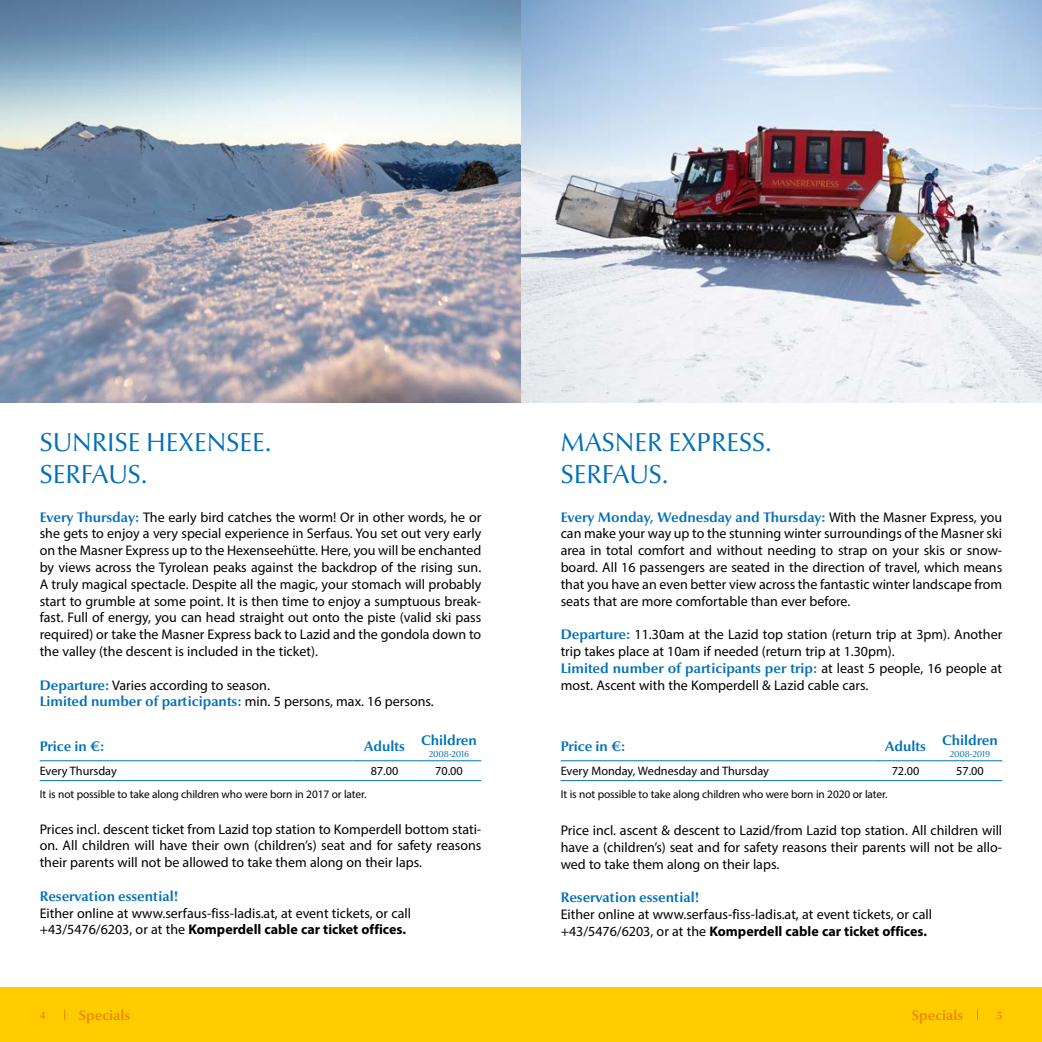
<style>
.page{position:relative;width:1042px;height:1042px;background:#fff}
.page>*{position:absolute;margin:0;border:0;box-sizing:border-box;transform-origin:0 0}
.t1{font:26.25px/31.5px "Optima Nova LT Pro";color:#0070ba}
.t2{font:14px/16.8px "Myriad Pro";color:#000;text-align:justify}
.t3{font:700 14px "Optima Nova LT Pro";color:#0070ba}
.t4{font:700 14px "Optima Nova LT Pro";color:#f18700}
.t5{font:12.25px "Myriad Pro";color:#000}
.t6{font:11.38px "Myriad Pro";letter-spacing:-.01em;color:#000}
.t7{font:700 10.5px "Optima Nova LT Pro";color:#f18700}
.t8{font:8.75px "Optima Nova LT Pro";letter-spacing:-.02em;color:#0070ba}
.s1{font-family:"Optima Nova LT Pro";font-weight:700;color:#0070ba}
.s2{font-family:"Myriad Pro";font-weight:400;color:#000}
.s3{font-weight:700}
</style>
<div class="page">
<div style="left:521px;top:987px;width:521px;height:55px;background:#fc0"></div>
<div style="left:0;top:987px;width:521px;height:55px;background:#fc0"></div>
<img style="left:0;top:0;width:521px;height:403px">
<hr style="left:40px;top:760px;width:312px;height:1px;background:#0070ba">
<hr style="left:352px;top:760px;width:65px;height:1px;background:#0070ba">
<hr style="left:417px;top:760px;width:64px;height:1px;background:#0070ba">
<hr style="left:40px;top:780px;width:312px;height:1px;background:#0070ba">
<hr style="left:352px;top:780px;width:65px;height:1px;background:#0070ba">
<hr style="left:417px;top:780px;width:64px;height:1px;background:#0070ba">
<img style="left:521px;top:0;width:521px;height:403px">
<hr style="left:561px;top:760px;width:312px;height:1px;background:#0070ba">
<hr style="left:873px;top:760px;width:65px;height:1px;background:#0070ba">
<hr style="left:938px;top:760px;width:64px;height:1px;background:#0070ba">
<hr style="left:561px;top:780px;width:312px;height:1px;background:#0070ba">
<hr style="left:873px;top:780px;width:65px;height:1px;background:#0070ba">
<hr style="left:938px;top:780px;width:64px;height:1px;background:#0070ba">
<h1 class="t1" style="left:40px;top:426px;width:233px">SUNRISE HEXENSEE.<br>SERFAUS.</h1>
<p class="t2" style="left:40px;top:508px;width:443px"><span class="s1">Every Thursday:</span> The early bird catches the worm! Or in other words, he or she gets to enjoy a very special experience in Serfaus. You set out very early on the Masner Express up to the Hexenseehütte. Here, you will be enchanted by views across the Tyrolean peaks against the backdrop of the rising sun.<br>A truly magical spectacle. Despite all the magic, your stomach will probably start to grumble at some point. It is then time to enjoy a sumptuous break&shy;fast. Full of energy, you can head straight out onto the piste (valid ski pass required) or take the Masner Express back to Lazid and the gondola down to the valley (the descent is included in the ticket).</p>
<p class="t2" style="left:40px;top:676px;width:232px"><span class="s1">Departure:</span> Varies according to season.</p>
<p class="t3" style="left:40px;top:693px;width:396px">Limited number of participants: <span class="s2">min. 5 persons, max. 16 persons.</span></p>
<p class="t3" style="left:40px;top:737px;width:66px">Price in €:</p>
<p class="t3" style="left:364px;top:731px;width:114px">Adults Children</p>
<p class="t8" style="left:429px;top:748px;width:42px">2008-2016</p>
<p class="t5" style="left:40px;top:763px;width:79px">Every Thursday</p>
<p class="t5" style="left:371px;top:763px;width:29px">87.00</p>
<p class="t5" style="left:435px;top:763px;width:29px">70.00</p>
<p class="t6" style="left:40px;top:787px;width:328px">It is not possible to take along children who were born in 2017 or later.</p>
<p class="t2" style="left:40px;top:820px;width:443px">Prices incl. descent ticket from Lazid top station to Komperdell bottom stati&shy;on. All children will have their own (children’s) seat and for safety reasons their parents will not be allowed to take them along on their laps.</p>
<p class="t3" style="left:40px;top:887px;width:140px">Reservation essential!</p>
<p class="t2" style="left:40px;top:904px;width:373px">Either online at www.serfaus-fiss-ladis.at, at event tickets, or call +43/5476/6203, or at the <span class="s3">Komperdell cable car ticket offices.</span></p>
<h1 class="t1" style="left:561px;top:426px;width:213px">MASNER EXPRESS.<br>SERFAUS.</h1>
<p class="t3" style="left:561px;top:508px;width:443px">Every Monday, Wednesday and Thursday: <span class="s2">With the Masner Express, you</span></p>
<p class="t2" style="left:561px;top:525px;width:443px">can make your way up to the stunning winter surroundings of the Masner ski area in total comfort and without needing to strap on your skis or snow&shy;board. All 16 passengers are seated in the direction of travel, which means that you have an even better view across the fantastic winter landscape from seats that are more comfortable than ever before.</p>
<p class="t2" style="left:561px;top:626px;width:443px"><span class="s1">Departure:</span> 11.30am at the Lazid top station (return trip at 3pm). Another trip takes place at 10am if needed (return trip at 1.30pm).</p>
<p class="t3" style="left:561px;top:659px;width:443px">Limited number of participants per trip: <span class="s2">at least 5 people, 16 people at</span></p>
<p class="t2" style="left:561px;top:676px;width:309px">most. Ascent with the Komperdell &amp; Lazid cable cars.</p>
<p class="t3" style="left:561px;top:737px;width:66px">Price in €:</p>
<p class="t3" style="left:885px;top:731px;width:114px">Adults Children</p>
<p class="t8" style="left:950px;top:748px;width:42px">2008-2019</p>
<p class="t5" style="left:561px;top:763px;width:210px">Every Monday, Wednesday and Thursday</p>
<p class="t5" style="left:891px;top:763px;width:29px">72.00</p>
<p class="t5" style="left:956px;top:763px;width:29px">57.00</p>
<p class="t6" style="left:561px;top:787px;width:328px">It is not possible to take along children who were born in 2020 or later.</p>
<p class="t2" style="left:561px;top:821px;width:443px">Price incl. ascent &amp; descent to Lazid/from Lazid top station. All children will have a (children’s) seat and for safety reasons their parents will not be allo&shy;wed to take them along on their laps.</p>
<p class="t3" style="left:561px;top:888px;width:140px">Reservation essential!</p>
<p class="t2" style="left:561px;top:905px;width:373px">Either online at www.serfaus-fiss-ladis.at, at event tickets, or call +43/5476/6203, or at the <span class="s3">Komperdell cable car ticket offices.</span></p>
<p class="t7" style="left:40px;top:1008px;width:8px">4</p>
<p class="t4" style="left:79px;top:1006px;width:53px">Specials</p>
<p class="t4" style="left:911px;top:1006px;width:53px">Specials</p>
<p class="t7" style="left:996px;top:1008px;width:7px">5</p>
</div>
